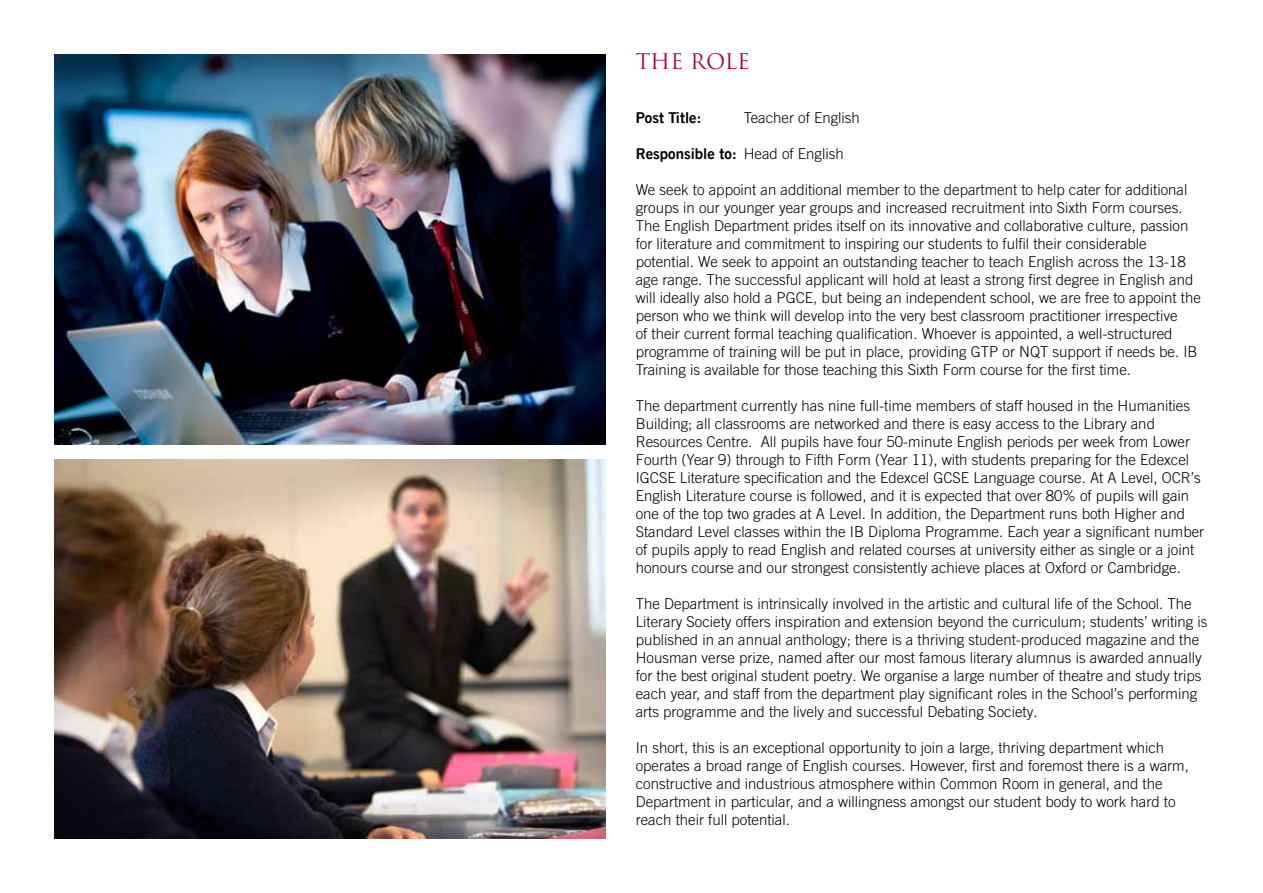
<style>
.page{position:relative;width:1263px;height:893px;background:#fff}
.page>*{position:absolute;margin:0;border:0;box-sizing:border-box;transform-origin:0 0}
.t1{font:21px "Trajan Pro";color:#a30b35}
.t2{font:300 15px/18px "Trade Gothic LT Com";color:#000}
.t3{font:15px "Trade Gothic LT Com Bd 2";color:#000}
.s1{font-family:"Trade Gothic LT Com";font-weight:300}
</style>
<div class="page">
<img style="left:54px;top:54px;width:552px;height:391px">
<img style="left:54px;top:459px;width:552px;height:380px">
<h1 class="t1" style="left:636px;top:48px;width:116px">THE ROLE</h1>
<p class="t3" style="left:636px;top:109px;width:67px">Post Title:</p>
<p class="t2" style="left:744px;top:109px;width:118px">Teacher of English</p>
<p class="t3" style="left:636px;top:145px;width:210px">Responsible to: <span class="s1">Head of English</span></p>
<p class="t2" style="left:636px;top:181px;width:567px">We seek to appoint an additional member to the department to help cater for additional groups in our younger year groups and increased recruitment into Sixth Form courses.<br>The English Department prides itself on its innovative and collaborative culture, passion for literature and commitment to inspiring our students to fulfil their considerable potential. We seek to appoint an outstanding teacher to teach English across the 13-18 age range. The successful applicant will hold at least a strong first degree in English and will ideally also hold a PGCE, but being an independent school, we are free to appoint the person who we think will develop into the very best classroom practitioner irrespective<br>of their current formal teaching qualification. Whoever is appointed, a well-structured programme of training will be put in place, providing GTP or NQT support if needs be. IB Training is available for those teaching this Sixth Form course for the first time.</p>
<p class="t2" style="left:636px;top:397px;width:570px">The department currently has nine full-time members of staff housed in the Humanities Building; all classrooms are networked and there is easy access to the Library and Resources Centre. All pupils have four 50-minute English periods per week from Lower Fourth (Year 9) through to Fifth Form (Year 11), with students preparing for the Edexcel IGCSE Literature specification and the Edexcel GCSE Language course. At A Level, OCR’s English Literature course is followed, and it is expected that over 80% of pupils will gain one of the top two grades at A Level. In addition, the Department runs both Higher and Standard Level classes within the IB Diploma Programme. Each year a significant number of pupils apply to read English and related courses at university either as single or a joint honours course and our strongest consistently achieve places at Oxford or Cambridge.</p>
<p class="t2" style="left:636px;top:595px;width:573px">The Department is intrinsically involved in the artistic and cultural life of the School. The Literary Society offers inspiration and extension beyond the curriculum; students’ writing is published in an annual anthology; there is a thriving student-produced magazine and the Housman verse prize, named after our most famous literary alumnus is awarded annually for the best original student poetry. We organise a large number of theatre and study trips each year, and staff from the department play significant roles in the School’s performing arts programme and the lively and successful Debating Society.</p>
<p class="t2" style="left:636px;top:739px;width:555px">In short, this is an exceptional opportunity to join a large, thriving department which operates a broad range of English courses. However, first and foremost there is a warm, constructive and industrious atmosphere within Common Room in general, and the Department in particular, and a willingness amongst our student body to work hard to reach their full potential.</p>
</div>
